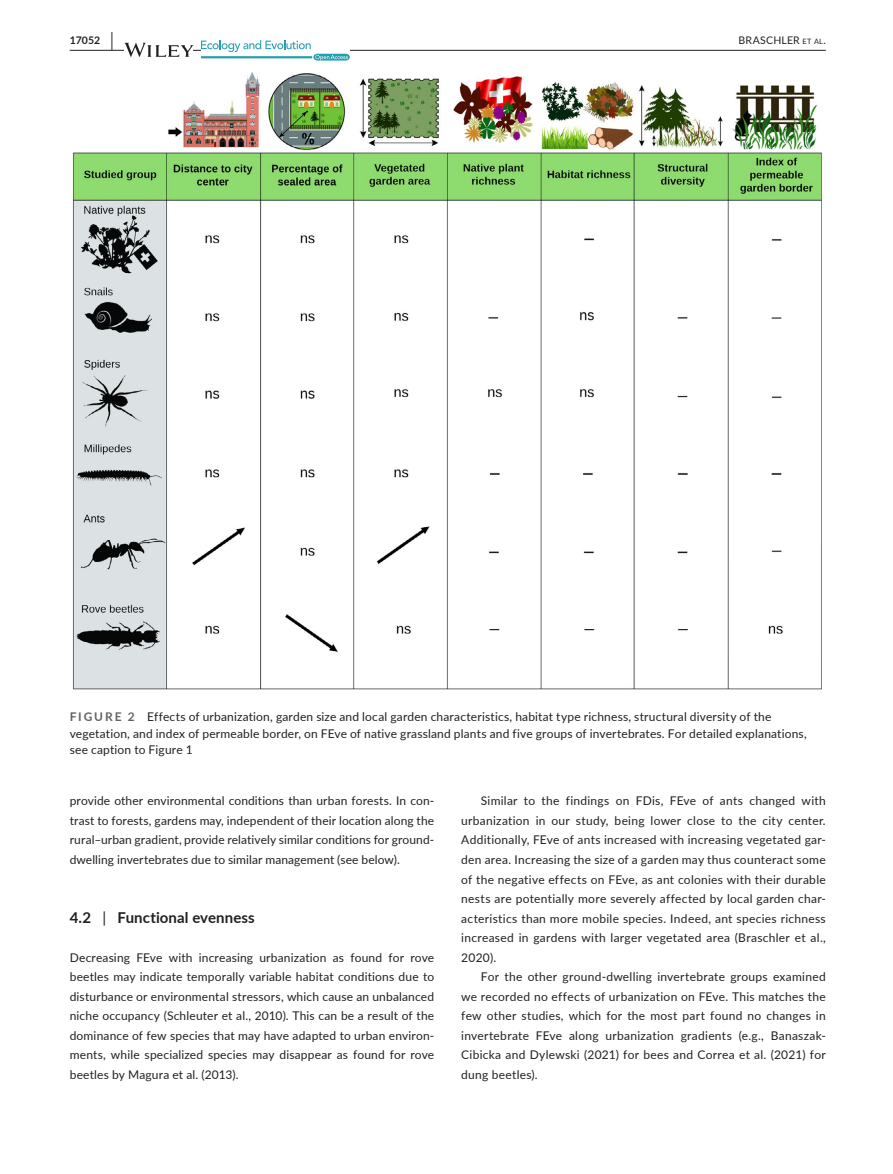
<style>
.page{position:relative;width:893px;height:1174px;background:#fff}
.page>*{position:absolute;margin:0;border:0;box-sizing:border-box;transform-origin:0 0}
.t1{font:700 15px "Lato";letter-spacing:.005em;color:#231f20}
.t2{font:12px/19.5px "Lato";letter-spacing:.015em;color:#231f20;text-align:justify}
.t3{font:10.5px "Lato";letter-spacing:.02em;color:#231f20}
.t4{font:700 10.5px "Lato";color:#231f20}
.s1{font-size:19.5px}
.s2{font-size:7.35px}
.s3{font-weight:700;color:#636366}
.s4{font-weight:400}
</style>
<div class="page">
<hr style="left:70px;top:50px;width:756px;height:1px;background:#231f20">
<svg style="left:125px;top:43px;width:68px;height:14px"></svg>
<svg style="left:201px;top:40px;width:149px;height:21px"></svg>
<img style="left:73px;top:72px;width:749px;height:617px">
<p class="t4" style="left:70px;top:33px;width:45px">17052 <span class="s1">|</span></p>
<p class="t3" style="left:738px;top:33px;width:89px">BRASCHLER <span class="s2">et al</span>.</p>
<p class="t2" style="left:70px;top:708px;width:738px;line-height:16.5px;text-align:left"><span class="s3">FIGURE 2</span> Effects of urbanization, garden size and local garden characteristics, habitat type richness, structural diversity of the vegetation, and index of permeable border, on FEve of native grassland plants and five groups of invertebrates. For detailed explanations, see caption to Figure 1</p>
<p class="t2" style="left:70px;top:791px;width:366px">provide other environmental conditions than urban forests. In con&shy;trast to forests, gardens may, independent of their location along the rural–urban gradient, provide relatively similar conditions for ground&shy;dwelling invertebrates due to similar management (see below).</p>
<p class="t1" style="left:70px;top:906px;width:186px">4.2 <span class="s4">|</span> Functional evenness</p>
<p class="t2" style="left:70px;top:947px;width:366px">Decreasing FEve with increasing urbanization as found for rove beetles may indicate temporally variable habitat conditions due to disturbance or environmental stressors, which cause an unbalanced niche occupancy (Schleuter et al., 2010). This can be a result of the dominance of few species that may have adapted to urban environ&shy;ments, while specialized species may disappear as found for rove beetles by Magura et al. (2013).</p>
<p class="t2" style="left:461px;top:791px;width:366px;text-indent:20px">Similar to the findings on FDis, FEve of ants changed with urbanization in our study, being lower close to the city center.<br>Additionally, FEve of ants increased with increasing vegetated gar&shy;den area. Increasing the size of a garden may thus counteract some of the negative effects on FEve, as ant colonies with their durable nests are potentially more severely affected by local garden char&shy;acteristics than more mobile species. Indeed, ant species richness increased in gardens with larger vegetated area (Braschler et al., 2020).</p>
<p class="t2" style="left:461px;top:966px;width:366px;text-indent:20px">For the other ground-dwelling invertebrate groups examined we recorded no effects of urbanization on FEve. This matches the few other studies, which for the most part found no changes in invertebrate FEve along urbanization gradients (e.g., Banaszak-Cibicka and Dylewski (2021) for bees and Correa et al. (2021) for dung beetles).</p>
</div>
